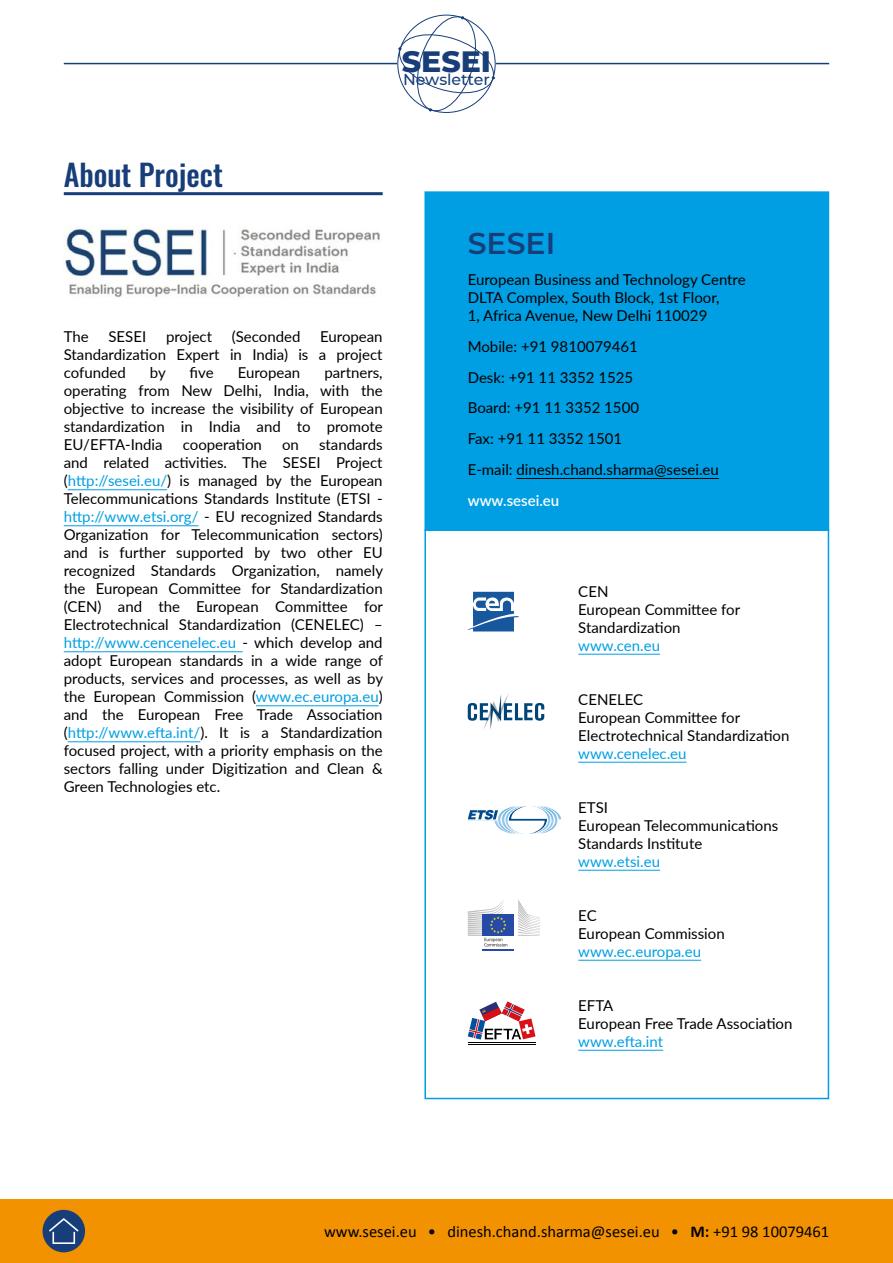
<style>
.page{position:relative;width:893px;height:1263px;background:#fff}
.page>*{position:absolute;margin:0;border:0;box-sizing:border-box;transform-origin:0 0}
.t1{font:500 30px "Oswald";color:#183e7a}
.t2{font:800 30px "Montserrat";color:#183e7a}
.t3{font:600 30px "Montserrat";color:#183e7a}
.t4{font:16.5px "Calibri";color:#000}
.t5{font:500 15.75px "Montserrat";color:#183e7a}
.t6{font:15px/18px "Lato";color:#000}
.t7{font:15px "Lato";color:#009fe3}
.t8{font:600 15px "Lato";color:#fff}
.s1{color:#009fe3}
.s2{font-weight:700}
</style>
<div class="page">
<hr style="left:64px;top:63px;width:333px;height:1px;background:#183e7a">
<hr style="left:496px;top:63px;width:333px;height:1px;background:#183e7a">
<svg style="left:395px;top:14px;width:103px;height:99px"></svg>
<div style="left:0;top:1199px;width:893px;height:64px;background:#f39200"></div>
<div style="left:43px;top:1210px;width:42px;height:42px;background:#183e7a;border-radius:50%"></div>
<svg style="left:49px;top:1218px;width:30px;height:26px"></svg>
<div style="left:424px;top:529px;width:405px;height:570px;border:2px solid #009fe3"></div>
<div style="left:424px;top:191px;width:405px;height:340px;background:#009fe3;border:2px solid #009fe3"></div>
<hr style="left:516px;top:478px;width:203px;height:1px;background:#000">
<hr style="left:578px;top:654px;width:82px;height:1px;background:#009fe3">
<hr style="left:578px;top:762px;width:109px;height:1px;background:#009fe3">
<hr style="left:578px;top:870px;width:82px;height:1px;background:#009fe3">
<hr style="left:578px;top:960px;width:123px;height:1px;background:#009fe3">
<hr style="left:578px;top:1050px;width:85px;height:1px;background:#009fe3">
<hr style="left:64px;top:192px;width:319px;height:3px;background:#183e7a">
<svg style="left:484px;top:944px;width:24px;height:3px"></svg>
<svg style="left:518px;top:900px;width:22px;height:36px"></svg>
<div style="left:482px;top:914px;width:32px;height:22px;background:#264aa6"></div>
<hr style="left:482px;top:949px;width:32px;height:2px;background:#264aa6">
<svg style="left:468px;top:900px;width:39px;height:46px"></svg>
<svg style="left:468px;top:693px;width:76px;height:37px"></svg>
<hr style="left:468px;top:1042px;width:68px;height:1px;background:#000">
<hr style="left:468px;top:1044px;width:68px;height:1px;background:#000">
<svg style="left:468px;top:1001px;width:67px;height:38px"></svg>
<svg style="left:468px;top:592px;width:51px;height:39px"></svg>
<svg style="left:468px;top:806px;width:93px;height:28px"></svg>
<img style="left:64px;top:228px;width:316px;height:69px">
<hr style="left:68px;top:489px;width:99px;height:1px;background:#009fe3">
<hr style="left:64px;top:525px;width:134px;height:1px;background:#009fe3">
<hr style="left:64px;top:651px;width:179px;height:1px;background:#009fe3">
<hr style="left:256px;top:705px;width:123px;height:1px;background:#009fe3">
<hr style="left:68px;top:741px;width:132px;height:1px;background:#009fe3">
<h1 class="t2" style="left:402px;top:39px;width:91px">SESEI</h1>
<p class="t5" style="left:403px;top:68px;width:88px">Newsletter</p>
<h1 class="t1" style="left:64px;top:148px;width:161px">About Project</h1>
<p class="t6" style="left:64px;top:327px;width:27px">The</p>
<p class="t6" style="left:109px;top:327px;width:39px">SESEI</p>
<p class="t6" style="left:166px;top:327px;width:48px">project</p>
<p class="t6" style="left:232px;top:327px;width:70px">(Seconded</p>
<p class="t6" style="left:64px;top:327px;width:320px;text-align:justify;text-indent:256px">European Standardization Expert in India) is a project cofunded</p>
<p class="t6" style="left:150px;top:363px;width:17px">by</p>
<p class="t6" style="left:190px;top:363px;width:26px">five</p>
<p class="t6" style="left:238px;top:363px;width:64px">European</p>
<p class="t6" style="left:64px;top:363px;width:320px;text-align:justify;text-indent:261px">partners, operating from New Delhi, India, with the objective to increase the visibility of European standardization in India and to promote EU/EFTA-India</p>
<p class="t6" style="left:64px;top:435px;width:321px;text-align:justify;text-indent:255px">standards and related activities. The SESEI Project (<span class="s1">http://sesei.eu/</span>) is managed by the European Telecommunications Standards Institute (ETSI - <span class="s1">http://www.etsi.org/</span> - EU recognized Standards Organization for Telecommunication sectors) and is further supported by two other EU recognized Standards Organization, namely the European Committee for Standardization (CEN) and the European Committee for Electrotechnical Standardization (CENELEC) – <span class="s1">http://www.cencenelec.eu</span> - which develop and adopt European standards in a wide range of products, services and processes, as well as by the European Commission (<span class="s1">www.ec.europa.eu</span>) and the European Free Trade Association (<span class="s1">http://www.efta.int/</span>). It is a Standardization focused project, with a priority emphasis on the sectors falling under Digitization and Clean &amp; Green Technologies etc.</p>
<p class="t6" style="left:183px;top:435px;width:81px">cooperation</p>
<p class="t6" style="left:282px;top:435px;width:18px">on</p>
<h1 class="t3" style="left:468px;top:222px;width:89px">SESEI</h1>
<p class="t6" style="left:468px;top:270px;width:279px">European Business and Technology Centre<br>DLTA Complex, South Block, 1st Floor,<br>1, Africa Avenue, New Delhi 110029</p>
<p class="t6" style="left:468px;top:330px;width:253px;line-height:30.8px">Mobile: +91 9810079461<br>Desk: +91 11 3352 1525<br>Board: +91 11 3352 1500<br>Fax: +91 11 3352 1501<br>E-mail: dinesh.chand.sharma@sesei.eu</p>
<p class="t8" style="left:468px;top:489px;width:93px">www.sesei.eu</p>
<p class="t6" style="left:578px;top:582px;width:163px">CEN<br>European Committee for<br>Standardization</p>
<p class="t7" style="left:578px;top:634px;width:83px">www.cen.eu</p>
<p class="t6" style="left:578px;top:690px;width:213px">CENELEC<br>European Committee for<br>Electrotechnical Standardization</p>
<p class="t7" style="left:578px;top:742px;width:110px">www.cenelec.eu</p>
<p class="t6" style="left:578px;top:798px;width:201px">ETSI<br>European Telecommunications<br>Standards Institute</p>
<p class="t7" style="left:578px;top:850px;width:83px">www.etsi.eu</p>
<p class="t6" style="left:578px;top:906px;width:148px">EC<br>European Commission</p>
<p class="t7" style="left:578px;top:940px;width:124px">www.ec.europa.eu</p>
<p class="t6" style="left:578px;top:996px;width:216px">EFTA<br>European Free Trade Association</p>
<p class="t7" style="left:578px;top:1030px;width:86px">www.efta.int</p>
<p class="t4" style="left:324px;top:1221px;width:507px">www.sesei.eu • dinesh.chand.sharma@sesei.eu • <span class="s2">M:</span> +91 98 10079461</p>
</div>
